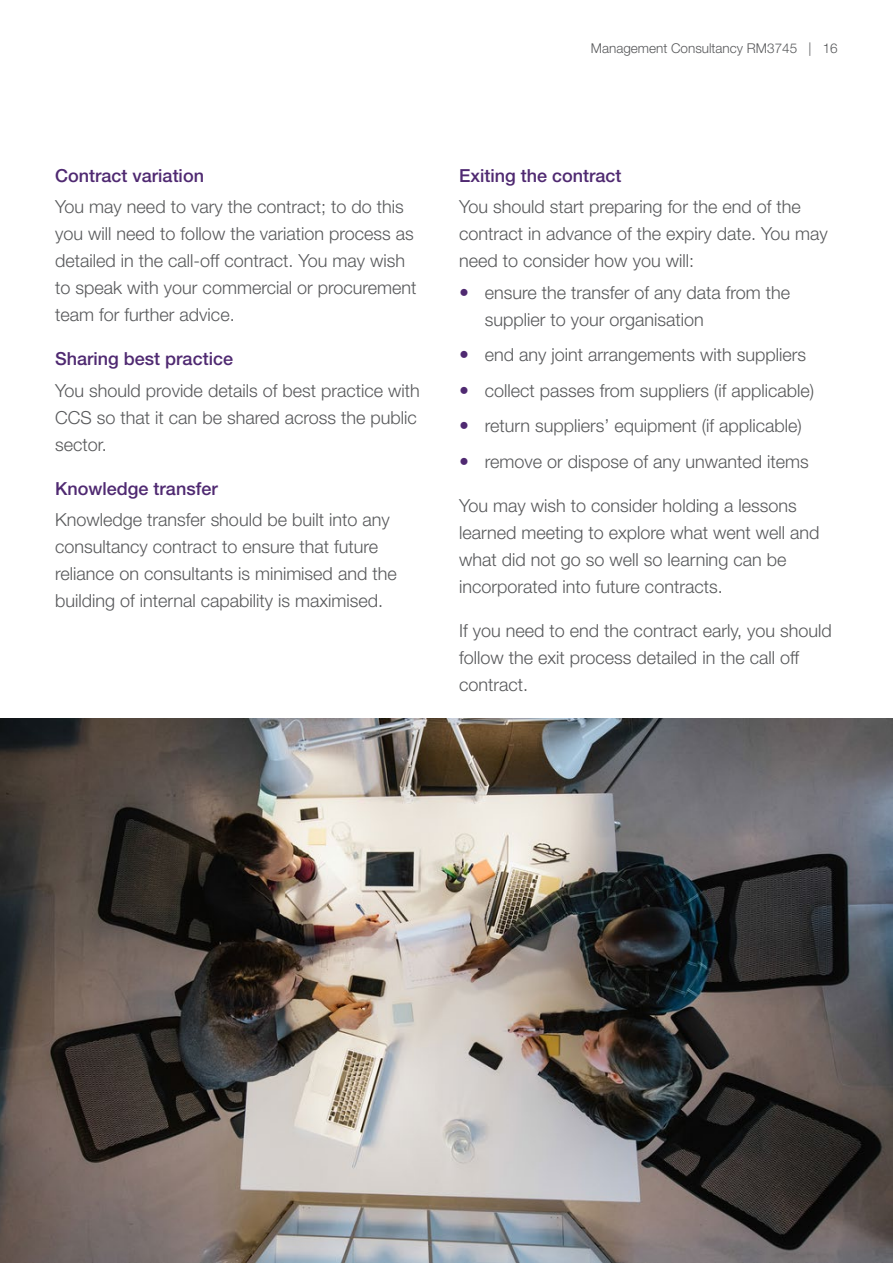
<style>
.page{position:relative;width:893px;height:1263px;background:#fff}
.page>*{position:absolute;margin:0;border:0;box-sizing:border-box;transform-origin:0 0}
.t1{font:300 18px/27px "Helvetica Neue LT";color:#58595b}
.t2{font:500 18px "Helvetica Neue LT";color:#4f2971}
.t3{font:300 13.5px "Helvetica Neue";color:#58595b}
</style>
<div class="page">
<img style="left:0;top:719px;width:893px;height:543px">
<p class="t3" style="left:591px;top:40px;width:248px">Management Consultancy RM3745 | 16</p>
<p class="t2" style="left:55px;top:165px;width:150px">Contract variation</p>
<p class="t1" style="left:55px;top:193px;width:363px">You may need to vary the contract; to do this you will need to follow the variation process as detailed in the call-off contract. You may wish to speak with your commercial or procurement team for further advice.</p>
<p class="t2" style="left:55px;top:348px;width:179px">Sharing best practice</p>
<p class="t1" style="left:55px;top:376px;width:366px">You should provide details of best practice with<br>CCS so that it can be shared across the public sector.</p>
<p class="t2" style="left:55px;top:477px;width:164px">Knowledge transfer</p>
<p class="t1" style="left:55px;top:505px;width:343px">Knowledge transfer should be built into any consultancy contract to ensure that future reliance on consultants is minimised and the building of internal capability is maximised.</p>
<p class="t2" style="left:459px;top:165px;width:164px">Exiting the contract</p>
<p class="t1" style="left:459px;top:193px;width:370px">You should start preparing for the end of the contract in advance of the expiry date. You may need to consider how you will:</p>
<p class="t1" style="left:485px;top:278px;width:307px">ensure the transfer of any data from the supplier to your organisation</p>
<p class="t1" style="left:485px;top:336px;width:331px;line-height:35.5px">end any joint arrangements with suppliers collect passes from suppliers (if applicable) return suppliers’ equipment (if applicable) remove or dispose of any unwanted items</p>
<p class="t1" style="left:459px;top:491px;width:362px">You may wish to consider holding a lessons learned meeting to explore what went well and what did not go so well so learning can be incorporated into future contracts.</p>
<p class="t1" style="left:459px;top:616px;width:374px">If you need to end the contract early, you should follow the exit process detailed in the call off contract.</p>
</div>
